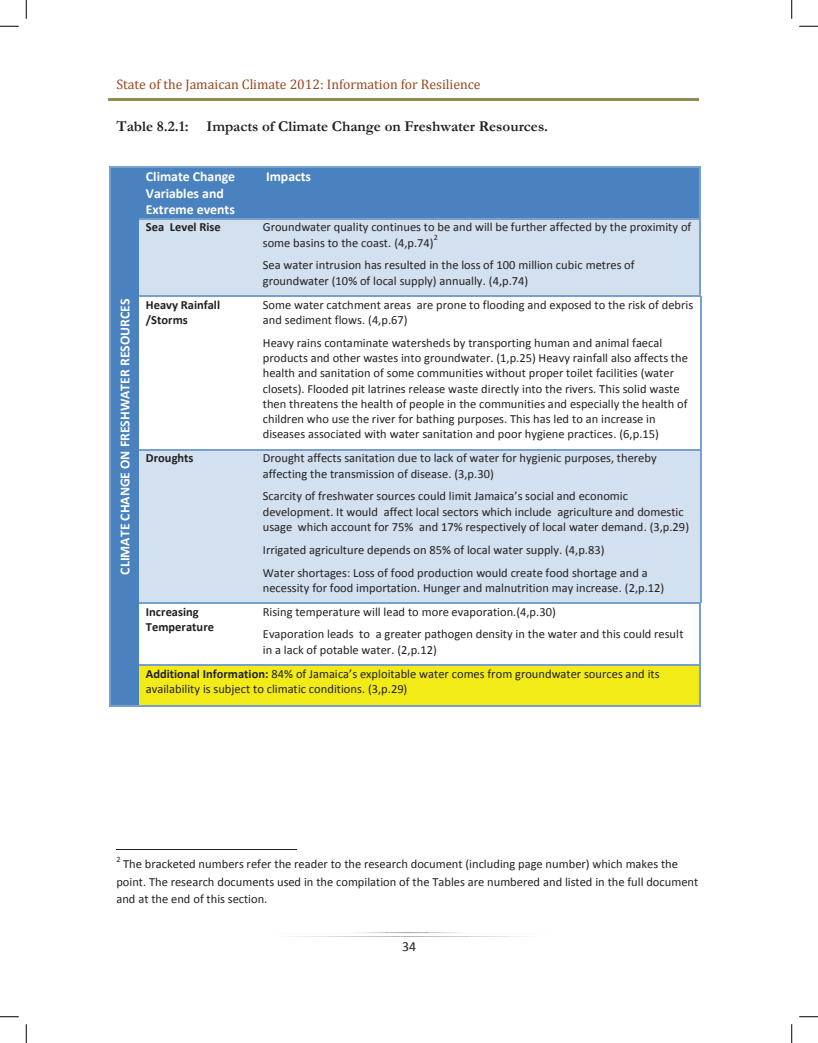
<style>
.page{position:relative;width:818px;height:1043px;background:#fff}
.page>*{position:absolute;margin:0;border:0;box-sizing:border-box;transform-origin:0 0}
.t1{font:700 15px "Garamond";color:#231f20}
.t2{font:700 13.75px/16.8px "Calibri";color:#fff}
.t3{font:13.75px "Cambria";color:#984921}
.t4{font:13.75px "Calibri";color:#231f20}
.t5{font:12.5px/15.2px "Calibri";color:#231f20}
.t6{font:700 12.5px/15.2px "Calibri";color:#231f20}
.t7{font:8.12px "Calibri";color:#231f20}
.s1{font-weight:700}
</style>
<div class="page">
<hr style="left:108px;top:98px;width:591px;height:3px;background:#948a53">
<svg style="left:294px;top:932px;width:230px;height:5px"></svg>
<div style="left:110px;top:168px;width:6px;height:537px;background:#4a81bf"></div>
<div style="left:134px;top:168px;width:5px;height:537px;background:#4a81bf"></div>
<div style="left:116px;top:168px;width:18px;height:537px;background:#4a81bf"></div>
<div style="left:139px;top:168px;width:7px;height:50px;background:#4a81bf"></div>
<div style="left:249px;top:168px;width:7px;height:50px;background:#4a81bf"></div>
<div style="left:146px;top:168px;width:103px;height:17px;background:#4a81bf"></div>
<div style="left:146px;top:185px;width:103px;height:16px;background:#4a81bf"></div>
<div style="left:146px;top:201px;width:103px;height:17px;background:#4a81bf"></div>
<div style="left:256px;top:168px;width:7px;height:33px;background:#4a81bf"></div>
<div style="left:693px;top:168px;width:6px;height:33px;background:#4a81bf"></div>
<div style="left:256px;top:201px;width:443px;height:17px;background:#4a81bf"></div>
<div style="left:263px;top:168px;width:430px;height:17px;background:#4a81bf"></div>
<div style="left:263px;top:185px;width:430px;height:16px;background:#4a81bf"></div>
<svg style="left:109px;top:167px;width:31px;height:1px"></svg>
<hr style="left:140px;top:167px;width:116px;height:1px;background:#799fcd">
<hr style="left:257px;top:167px;width:442px;height:1px;background:#799fcd">
<hr style="left:109px;top:168px;width:1px;height:50px;background:#799fcd">
<hr style="left:699px;top:168px;width:1px;height:50px;background:#799fcd">
<div style="left:139px;top:219px;width:7px;height:16px;background:#d2e0ef"></div>
<div style="left:249px;top:219px;width:7px;height:16px;background:#d2e0ef"></div>
<div style="left:139px;top:235px;width:117px;height:60px;background:#d2e0ef"></div>
<div style="left:146px;top:219px;width:103px;height:16px;background:#d2e0ef"></div>
<div style="left:256px;top:219px;width:7px;height:76px;background:#d2e0ef"></div>
<div style="left:693px;top:219px;width:6px;height:76px;background:#d2e0ef"></div>
<div style="left:263px;top:219px;width:430px;height:16px;background:#d2e0ef"></div>
<div style="left:263px;top:235px;width:430px;height:22px;background:#d2e0ef"></div>
<div style="left:263px;top:257px;width:430px;height:16px;background:#d2e0ef"></div>
<div style="left:263px;top:273px;width:430px;height:22px;background:#d2e0ef"></div>
<hr style="left:139px;top:218px;width:117px;height:1px;background:#799fcd">
<hr style="left:257px;top:218px;width:442px;height:1px;background:#799fcd">
<hr style="left:109px;top:219px;width:1px;height:76px;background:#799fcd">
<hr style="left:699px;top:219px;width:1px;height:76px;background:#799fcd">
<hr style="left:139px;top:295px;width:117px;height:2px;background:#799fcd">
<hr style="left:257px;top:295px;width:442px;height:2px;background:#799fcd">
<hr style="left:109px;top:297px;width:1px;height:152px;background:#799fcd">
<hr style="left:700px;top:297px;width:1px;height:152px;background:#799fcd">
<div style="left:139px;top:450px;width:7px;height:31px;background:#d2e0ef"></div>
<div style="left:249px;top:450px;width:7px;height:31px;background:#d2e0ef"></div>
<div style="left:139px;top:481px;width:117px;height:121px;background:#d2e0ef"></div>
<div style="left:146px;top:450px;width:103px;height:16px;background:#d2e0ef"></div>
<div style="left:146px;top:466px;width:103px;height:15px;background:#d2e0ef"></div>
<div style="left:256px;top:450px;width:7px;height:152px;background:#d2e0ef"></div>
<div style="left:694px;top:450px;width:6px;height:152px;background:#d2e0ef"></div>
<div style="left:263px;top:450px;width:431px;height:16px;background:#d2e0ef"></div>
<div style="left:263px;top:466px;width:431px;height:22px;background:#d2e0ef"></div>
<div style="left:263px;top:488px;width:431px;height:16px;background:#d2e0ef"></div>
<div style="left:263px;top:504px;width:431px;height:15px;background:#d2e0ef"></div>
<div style="left:263px;top:519px;width:431px;height:23px;background:#d2e0ef"></div>
<div style="left:263px;top:542px;width:431px;height:22px;background:#d2e0ef"></div>
<div style="left:263px;top:564px;width:431px;height:16px;background:#d2e0ef"></div>
<div style="left:263px;top:580px;width:431px;height:22px;background:#d2e0ef"></div>
<hr style="left:139px;top:449px;width:117px;height:1px;background:#799fcd">
<hr style="left:257px;top:449px;width:443px;height:1px;background:#799fcd">
<hr style="left:109px;top:450px;width:1px;height:152px;background:#799fcd">
<hr style="left:700px;top:450px;width:1px;height:152px;background:#799fcd">
<hr style="left:139px;top:602px;width:117px;height:2px;background:#799fcd">
<hr style="left:257px;top:602px;width:442px;height:2px;background:#799fcd">
<hr style="left:109px;top:604px;width:1px;height:60px;background:#799fcd">
<hr style="left:699px;top:604px;width:1px;height:60px;background:#799fcd">
<div style="left:139px;top:666px;width:7px;height:30px;background:#f2eb17"></div>
<div style="left:693px;top:666px;width:6px;height:30px;background:#f2eb17"></div>
<div style="left:139px;top:696px;width:560px;height:9px;background:#f2eb17"></div>
<div style="left:146px;top:666px;width:547px;height:15px;background:#f2eb17"></div>
<div style="left:146px;top:681px;width:547px;height:15px;background:#f2eb17"></div>
<hr style="left:139px;top:664px;width:117px;height:2px;background:#799fcd">
<hr style="left:257px;top:664px;width:442px;height:2px;background:#799fcd">
<hr style="left:109px;top:666px;width:1px;height:39px;background:#799fcd">
<svg style="left:109px;top:705px;width:31px;height:1px"></svg>
<hr style="left:140px;top:705px;width:559px;height:1px;background:#799fcd">
<hr style="left:699px;top:666px;width:1px;height:39px;background:#799fcd">
<hr style="left:116px;top:849px;width:180px;height:1px;background:#231f20">
<svg style="left:0;top:25px;width:19px;height:2px"></svg>
<svg style="left:799px;top:25px;width:19px;height:2px"></svg>
<svg style="left:0;top:1016px;width:19px;height:1px"></svg>
<svg style="left:799px;top:1016px;width:19px;height:1px"></svg>
<svg style="left:25px;top:0;width:2px;height:19px"></svg>
<svg style="left:25px;top:1024px;width:2px;height:18px"></svg>
<svg style="left:791px;top:0;width:1px;height:19px"></svg>
<svg style="left:791px;top:1024px;width:1px;height:18px"></svg>
<p class="t3" style="left:116px;top:76px;width:366px">State of the Jamaican Climate 2012: Information for Resilience</p>
<p class="t1" style="left:116px;top:116px;width:433px">Table 8.2.1: Impacts of Climate Change on Freshwater Resources.</p>
<p class="t2" style="left:116px;top:574px;width:277px;rotate:-90deg">CLIMATE CHANGE ON FRESHWATER RESOURCES</p>
<p class="t2" style="left:146px;top:167px;width:91px">Climate Change<br>Variables and<br>Extreme events</p>
<p class="t2" style="left:266px;top:167px;width:47px">Impacts</p>
<p class="t6" style="left:146px;top:219px;width:76px">Sea Level Rise</p>
<p class="t5" style="left:263px;top:219px;width:430px">Groundwater quality continues to be and will be further affected by the proximity of some basins to the coast. (4,p.74)</p>
<p class="t7" style="left:434px;top:232px;width:6px">2</p>
<p class="t5" style="left:263px;top:257px;width:373px">Sea water intrusion has resulted in the loss of 100 million cubic metres of groundwater (10% of local supply) annually. (4,p.74)</p>
<p class="t6" style="left:146px;top:296px;width:76px">Heavy Rainfall /Storms</p>
<p class="t5" style="left:263px;top:296px;width:432px">Some water catchment areas are prone to flooding and exposed to the risk of debris and sediment flows. (4,p.67)</p>
<p class="t5" style="left:263px;top:334px;width:426px">Heavy rains contaminate watersheds by transporting human and animal faecal products and other wastes into groundwater. (1,p.25) Heavy rainfall also affects the health and sanitation of some communities without proper toilet facilities (water closets). Flooded pit latrines release waste directly into the rivers. This solid waste then threatens the health of people in the communities and especially the health of children who use the river for bathing purposes. This has led to an increase in diseases associated with water sanitation and poor hygiene practices. (6,p.15)</p>
<p class="t6" style="left:146px;top:450px;width:49px">Droughts</p>
<p class="t5" style="left:263px;top:450px;width:395px">Drought affects sanitation due to lack of water for hygienic purposes, thereby affecting the transmission of disease. (3,p.30)</p>
<p class="t5" style="left:263px;top:488px;width:428px">Scarcity of freshwater sources could limit Jamaica’s social and economic development. It would affect local sectors which include agriculture and domestic usage which account for 75% and 17% respectively of local water demand. (3,p.29)</p>
<p class="t5" style="left:263px;top:537px;width:386px;line-height:22.8px">Irrigated agriculture depends on 85% of local water supply. (4,p.83)<br>Water shortages: Loss of food production would create food shortage and a</p>
<p class="t5" style="left:263px;top:579px;width:403px">necessity for food importation. Hunger and malnutrition may increase. (2,p.12)</p>
<p class="t6" style="left:146px;top:603px;width:70px">Increasing<br>Temperature</p>
<p class="t5" style="left:263px;top:599px;width:422px;line-height:22.6px">Rising temperature will lead to more evaporation.(4,p.30)<br>Evaporation leads to a greater pathogen density in the water and this could result</p>
<p class="t5" style="left:146px;top:637px;width:515px;line-height:24px;text-indent:117px">in a lack of potable water. (2,p.12)<br><span class="s1">Additional Information:</span> 84% of Jamaica’s exploitable water comes from groundwater sources and its</p>
<p class="t5" style="left:146px;top:680px;width:263px">availability is subject to climatic conditions. (3,p.29)</p>
<p class="t7" style="left:116px;top:854px;width:6px">2</p>
<p class="t5" style="left:116px;top:854px;width:583px;line-height:17.6px;text-indent:7px">The bracketed numbers refer the reader to the research document (including page number) which makes the point. The research documents used in the compilation of the Tables are numbered and listed in the full document and at the end of this section.</p>
<p class="t4" style="left:402px;top:938px;width:16px">34</p>
</div>
